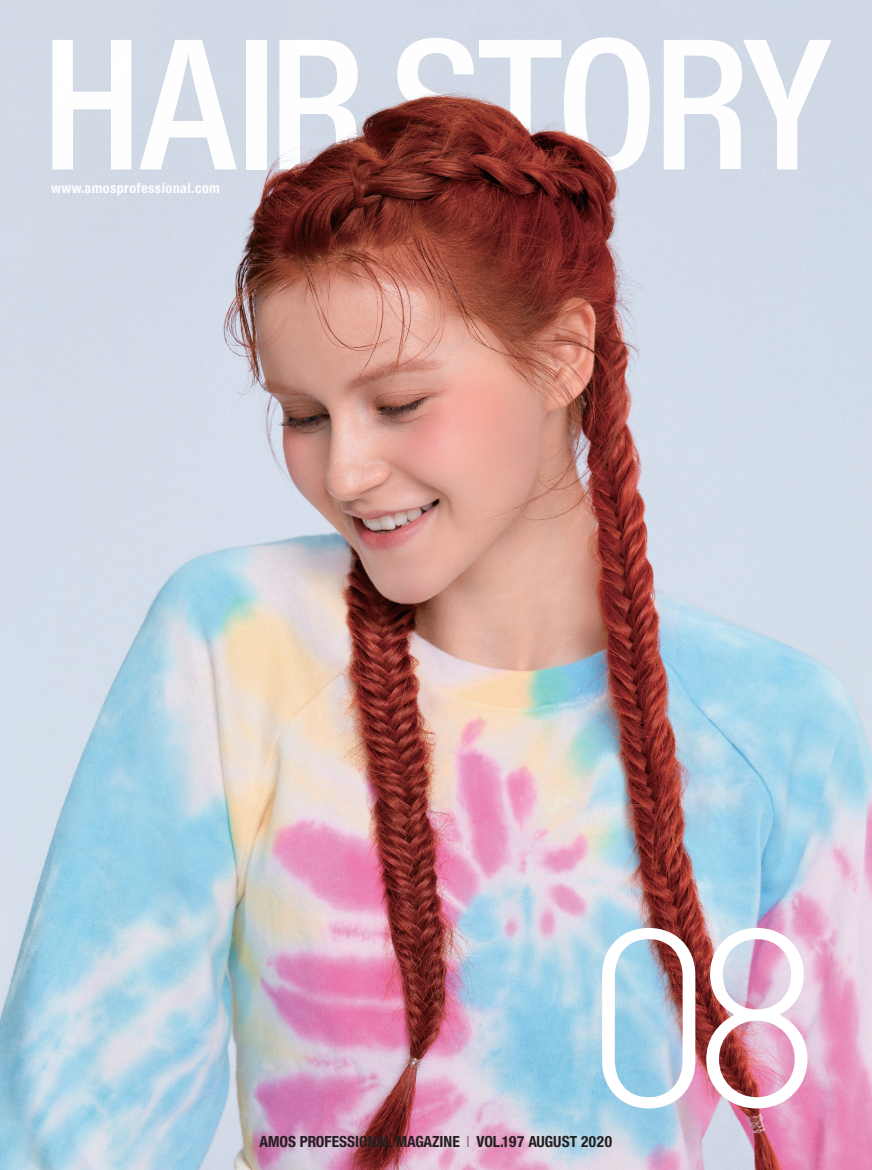
<style>
.page{position:relative;width:872px;height:1170px;background:#fff}
.page>*{position:absolute;margin:0;border:0;box-sizing:border-box;transform-origin:0 0}
.A-제목-고딕{font:300 249.15px "DIN";color:#fff}
.A-제목-고딕-2{font:16.5px "NH77";color:#231f20}
.A-제목-고딕-3{font:15px "NH77";letter-spacing:.03em;color:#fff}
.s1{font-family:"NH37"}
</style>
<div class="page">
<img style="left:0;top:639px;width:872px;height:530px">
<img style="left:0;top:0;width:872px;height:639px">
<p class="A-제목-고딕-3" style="left:51px;top:178px;width:170px">www.amosprofessional.com</p>
<p class="A-제목-고딕" style="left:584px;top:863px;width:238px">08</p>
<p class="A-제목-고딕-2" style="left:259px;top:1130px;width:354px">AMOS PROFESSIONAL MAGAZINE <span class="s1">I</span> VOL.197 AUGUST 2020</p>
</div>
